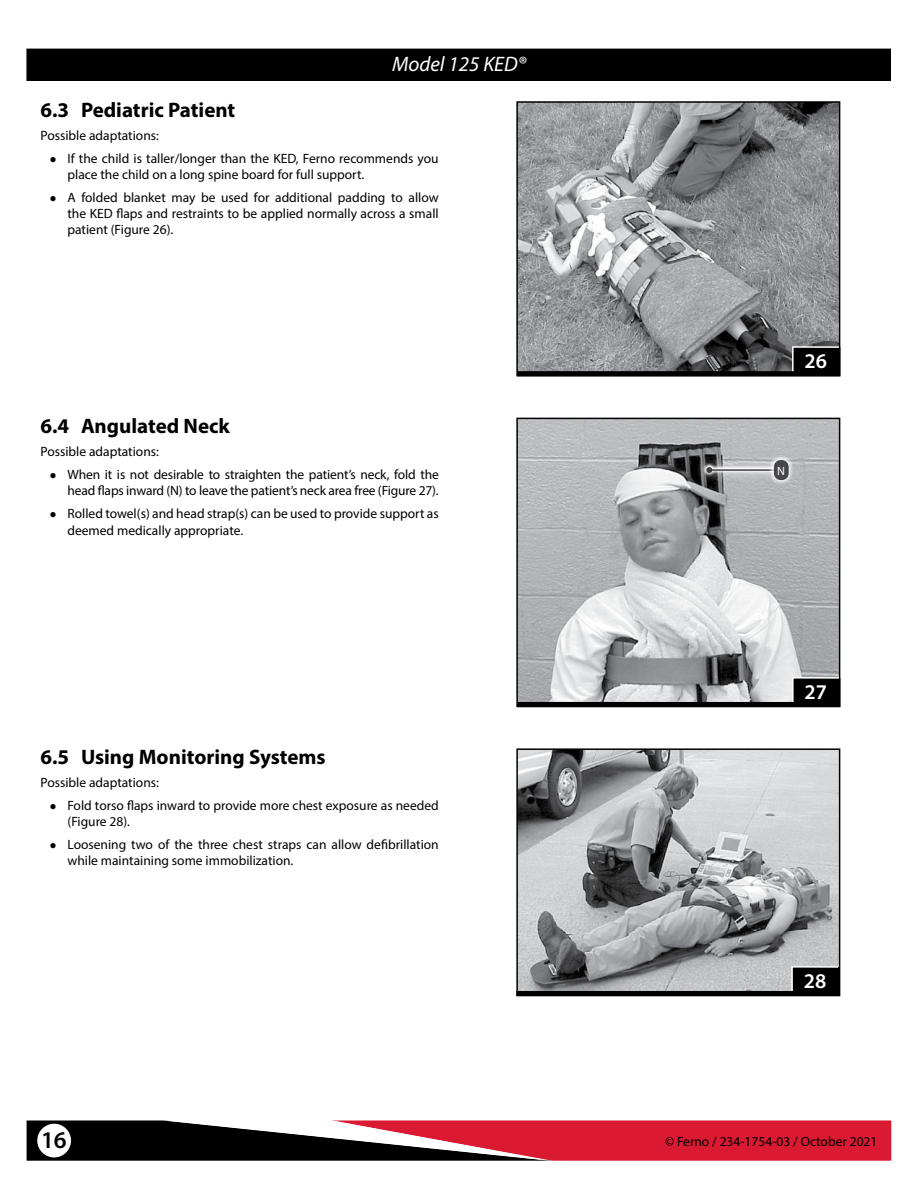
<style>
.page{position:relative;width:918px;height:1188px;background:#fff}
.page>*{position:absolute;margin:0;border:0;box-sizing:border-box;transform-origin:0 0}
.t1{font:600 24px "Myriad Pro";color:#000}
.t2{font:700 21px "Myriad Pro";color:#000}
.t3{font:italic 21px "Myriad Pro";color:#fff}
.t4{font:600 21px "Myriad Pro";color:#fff}
.t5{font:13.5px/16.2px "Myriad Pro";color:#000}
.t6{font:12px "Myriad Pro";color:#fff}
.s1{font-family:"Times New Roman";font-size:12px}
</style>
<div class="page">
<div style="left:27px;top:49px;width:863px;height:31px;background:#000"></div>
<div style="left:26px;top:49px;width:865px;height:32px;border:2px solid #000"></div>
<svg style="left:27px;top:1120px;width:864px;height:41px;background:#902c39"></svg>
<div style="left:37px;top:1124px;width:34px;height:33px;background:#fff;border-radius:50%"></div>
<img style="left:519px;top:104px;width:318px;height:241px">
<div style="left:516px;top:101px;width:324px;height:275px;border:2px solid #000"></div>
<img style="left:519px;top:421px;width:318px;height:255px">
<div style="left:516px;top:418px;width:324px;height:289px;border:2px solid #000"></div>
<img style="left:519px;top:751px;width:318px;height:214px">
<div style="left:516px;top:748px;width:324px;height:248px;border:2px solid #000"></div>
<svg style="left:517px;top:345px;width:323px;height:31px;background:#59595b"></svg>
<svg style="left:517px;top:676px;width:323px;height:31px;background:#868788"></svg>
<svg style="left:516px;top:965px;width:324px;height:31px;background:#757678"></svg>
<div style="left:695px;top:455px;width:101px;height:30px;background:#fff;opacity:.75"></div>
<svg style="left:702px;top:463px;width:67px;height:14px"></svg>
<hr style="left:709px;top:469px;width:75px;height:2px;background:#414042">
<svg style="left:706px;top:467px;width:6px;height:6px"></svg>
<div style="left:769px;top:455px;width:25px;height:30px;background:#fff;opacity:.75"></div>
<div style="left:774px;top:460px;width:15px;height:20px;background:#464547;border-radius:7px"></div>
<h2 class="t3" style="left:392px;top:51px;width:135px">Model 125 KED®</h2>
<h2 class="t2" style="left:40px;top:96px;width:196px">6.3 Pediatric Patient</h2>
<p class="t5" style="left:40px;top:127px;width:120px">Possible adaptations:</p>
<p class="t5" style="left:68px;top:150px;width:373px;text-indent:-18px"><span class="s1">●</span> If the child is taller/longer than the KED, Ferno recommends you place the child on a long spine board for full support.</p>
<p class="t5" style="left:68px;top:189px;width:373px;text-align:justify;text-indent:-18px"><span class="s1">●</span> A folded blanket may be used for additional padding to allow the KED flaps and restraints to be applied normally across a small patient (Figure 26).</p>
<h2 class="t2" style="left:40px;top:413px;width:191px">6.4 Angulated Neck</h2>
<p class="t5" style="left:40px;top:444px;width:120px">Possible adaptations:</p>
<p class="t5" style="left:50px;top:466px;width:391px;text-align:right"><span class="s1">●</span> When it is not desirable to straighten the patient’s neck, fold the head flaps inward (N) to leave the patient’s neck area free (Figure 27).</p>
<p class="t5" style="left:68px;top:506px;width:373px;text-indent:-18px"><span class="s1">●</span> Rolled towel(s) and head strap(s) can be used to provide support as deemed medically appropriate.</p>
<h2 class="t2" style="left:40px;top:743px;width:287px">6.5 Using Monitoring Systems</h2>
<p class="t5" style="left:40px;top:774px;width:120px">Possible adaptations:</p>
<p class="t5" style="left:68px;top:797px;width:373px;text-indent:-18px"><span class="s1">●</span> Fold torso flaps inward to provide more chest exposure as needed (Figure 28).</p>
<p class="t5" style="left:68px;top:836px;width:373px;text-indent:-18px"><span class="s1">●</span> Loosening two of the three chest straps can allow defibrillation while maintaining some immobilization.</p>
<h2 class="t4" style="left:805px;top:348px;width:24px">26</h2>
<p class="t6" style="left:777px;top:463px;width:9px">N</p>
<h2 class="t4" style="left:805px;top:678px;width:24px">27</h2>
<h2 class="t4" style="left:804px;top:967px;width:24px">28</h2>
<h1 class="t1" style="left:41px;top:1125px;width:27px">16</h1>
<p class="t5" style="left:665px;top:1133px;width:214px">© Ferno / 234-1754-03 / October 2021</p>
</div>
